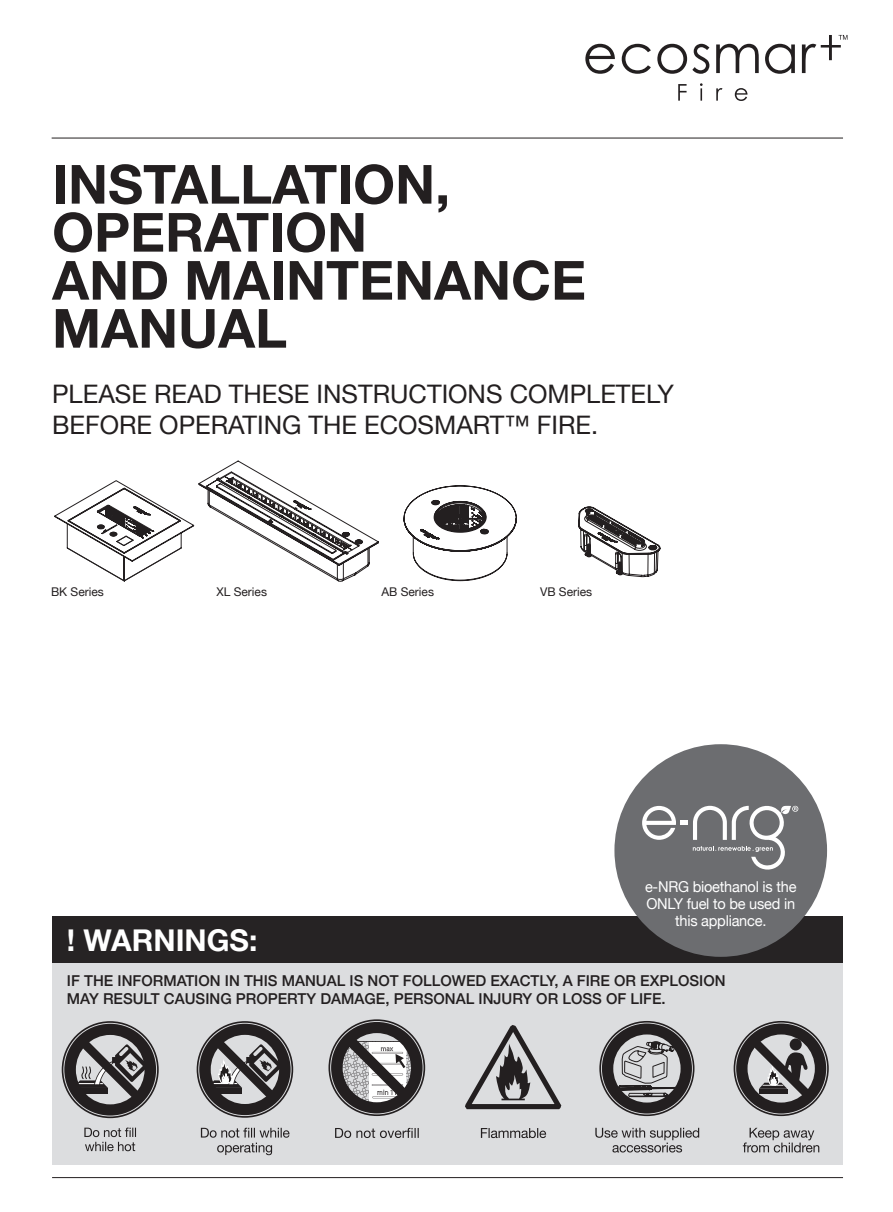
<style>
.page{position:relative;width:893px;height:1212px;background:#fff}
.page>*{position:absolute;margin:0;border:0;box-sizing:border-box;transform-origin:0 0}
.t1{font:700 54px/48px "Helvetica Neue";color:#231f20}
.t2{font:700 30px "Helvetica Neue";color:#fff}
.t3{font:25.5px/30.6px "Helvetica Neue";color:#231f20}
.t4{font:500 15px/18px "Helvetica Neue";color:#231f20}
.t5{font:15px "Helvetica Neue";letter-spacing:-.015em;color:#fff}
.t6{font:12px "Helvetica Neue";color:#231f20}
</style>
<div class="page">
<svg style="left:578px;top:507px;width:83px;height:70px"></svg>
<svg style="left:54px;top:460px;width:325px;height:122px"></svg>
<svg style="left:585px;top:44px;width:30px;height:30px"></svg>
<svg style="left:622px;top:44px;width:29px;height:30px"></svg>
<svg style="left:657px;top:44px;width:52px;height:30px"></svg>
<svg style="left:716px;top:44px;width:43px;height:29px"></svg>
<svg style="left:765px;top:44px;width:30px;height:30px"></svg>
<svg style="left:678px;top:84px;width:9px;height:17px"></svg>
<svg style="left:700px;top:83px;width:3px;height:18px"></svg>
<svg style="left:716px;top:88px;width:6px;height:13px"></svg>
<svg style="left:735px;top:88px;width:12px;height:13px"></svg>
<svg style="left:802px;top:35px;width:45px;height:38px"></svg>
<hr style="left:52px;top:138px;width:791px;height:1px;background:#231f20">
<div style="left:52px;top:921px;width:791px;height:244px;background:#dcdddf"></div>
<div style="left:52px;top:916px;width:791px;height:47px;background:#262324"></div>
<svg style="left:63px;top:1023px;width:94px;height:93px"></svg>
<svg style="left:84px;top:1127px;width:52px;height:24px"></svg>
<div style="left:62px;top:1021px;width:97px;height:97px;border:2px solid #231f20;border-radius:50%"></div>
<svg style="left:201px;top:1128px;width:88px;height:27px"></svg>
<svg style="left:198px;top:1023px;width:94px;height:93px"></svg>
<div style="left:197px;top:1021px;width:96px;height:97px;border:2px solid #231f20;border-radius:50%"></div>
<svg style="left:465px;top:1025px;width:97px;height:113px"></svg>
<svg style="left:595px;top:1128px;width:104px;height:24px"></svg>
<svg style="left:602px;top:1022px;width:91px;height:92px"></svg>
<div style="left:599px;top:1021px;width:95px;height:95px;border:2px solid #231f20;border-radius:50%"></div>
<svg style="left:743px;top:1128px;width:76px;height:24px"></svg>
<svg style="left:735px;top:1022px;width:91px;height:92px"></svg>
<div style="left:734px;top:1021px;width:95px;height:95px;border:2px solid #231f20;border-radius:50%"></div>
<svg style="left:335px;top:1128px;width:84px;height:10px"></svg>
<svg style="left:331px;top:1021px;width:93px;height:93px"></svg>
<div style="left:328px;top:1019px;width:97px;height:97px;border:2px solid #231f20;border-radius:50%"></div>
<hr style="left:52px;top:1177px;width:791px;height:1px;background:#231f20">
<div style="left:614px;top:744px;width:213px;height:213px;background:#6c6d70;border-radius:50%"></div>
<svg style="left:642px;top:805px;width:156px;height:65px"></svg>
<svg style="left:404px;top:485px;width:113px;height:96px"></svg>
<h1 class="t1" style="left:52px;top:162px;width:535px">INSTALLATION,<br>OPERATION<br>AND MAINTENANCE<br>MANUAL</h1>
<h3 class="t3" style="left:52px;top:381px;width:623px">PLEASE READ THESE INSTRUCTIONS COMPLETELY<br>BEFORE OPERATING THE ECOSMART™ FIRE.</h3>
<p class="t6" style="left:51px;top:583px;width:54px">BK SERIES</p>
<p class="t6" style="left:216px;top:583px;width:52px">XL SERIES</p>
<p class="t6" style="left:381px;top:583px;width:54px">AB SERIES</p>
<p class="t6" style="left:540px;top:583px;width:54px">VB SERIES</p>
<p class="t5" style="left:645px;top:876px;width:24px">E-NRG</p>
<p class="t5" style="left:693px;top:876px;width:105px">BIOETHANOL IS THE</p>
<p class="t5" style="left:646px;top:892px;width:150px">ON LY FUEL TO BE USED IN</p>
<p class="t5" style="left:675px;top:909px;width:93px">THIS APPLIANCE.</p>
<h2 class="t2" style="left:67px;top:917px;width:192px">! WARNINGS:</h2>
<p class="t4" style="left:67px;top:971px;width:660px">IF THE INFORMATION IN THIS MANUAL IS NOT FOLLOWED EXACTLY, A FIRE OR EXPLOSION<br>MAY RESULT CAUSING PROPERTY DAMAGE, PERSONAL INJURY OR LOSS OF LIFE.</p>
</div>
